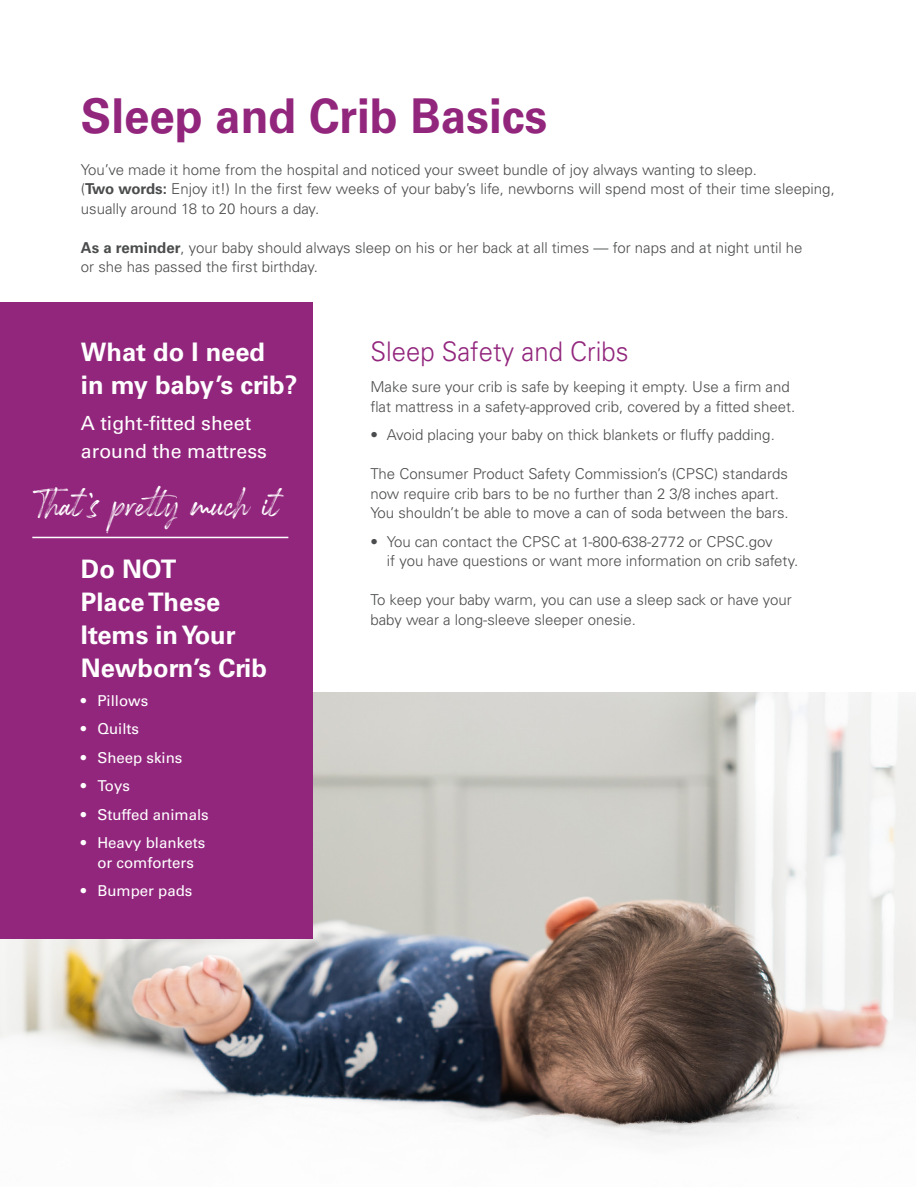
<style>
.page{position:relative;width:916px;height:1187px;background:#fff}
.page>*{position:absolute;margin:0;border:0;box-sizing:border-box;transform-origin:0 0}
.t1{font:700 48px "Univers LT Std";color:#92267d;scale:.95 1}
.t2{font:38.7px "Rockness";color:#fff}
.t3{font:300 27px "Univers LT Std";color:#92267d;scale:.95 1}
.t4{font:700 25.5px/33px "Univers LT Std";color:#fff}
.t5{font:19.5px/28.5px "Univers LT Std";color:#fff}
.t6{font:300 15px/19.5px "Univers LT Std";color:#4b4c4d}
.t7{font:15px/19.5px "Univers LT Std";color:#fff;text-align:center}
.s1{font-weight:700}
</style>
<div class="page">
<img style="left:0;top:692px;width:916px;height:446px">
<div style="left:0;top:302px;width:313px;height:636px;background:#92267d"></div>
<hr style="left:32px;top:537px;width:256px;height:1px;background:#fff">
<p class="t1" style="left:81px;top:87px;width:492px">Sleep and Crib Basics</p>
<p class="t6" style="left:81px;top:160px;width:755px">You’ve made it home from the hospital and noticed your sweet bundle of joy always wanting to sleep.<br>(<span class="s1">Two words:</span> Enjoy it!) In the first few weeks of your baby’s life, newborns will spend most of their time sleeping, usually around 18 to 20 hours a day.</p>
<p class="t6" style="left:81px;top:238px;width:723px"><span class="s1">As a reminder</span>, your baby should always sleep on his or her back at all times — for naps and at night until he or she has passed the first birthday.</p>
<p class="t4" style="left:81px;top:335px;width:218px">What do I need<br>in my baby’s crib?</p>
<p class="t5" style="left:81px;top:409px;width:187px">A tight-fitted sheet around the mattress</p>
<p class="t2" style="left:32px;top:479px;width:261px">That ’s pretty much it!</p>
<p class="t4" style="left:81px;top:553px;width:97px">Do NOT</p>
<p class="t4" style="left:81px;top:586px;width:141px">Place These</p>
<p class="t4" style="left:81px;top:619px;width:187px">Items in Your<br>Newborn’s Crib</p>
<p class="t7" style="left:81px;top:691px;width:69px">• Pillows</p>
<p class="t7" style="left:81px;top:719px;width:60px">• Quilts</p>
<p class="t7" style="left:81px;top:748px;width:103px">• Sheep skins</p>
<p class="t7" style="left:81px;top:776px;width:50px">• Toys</p>
<p class="t7" style="left:81px;top:805px;width:129px">• Stuffed animals</p>
<p class="t7" style="left:81px;top:833px;width:126px">• Heavy blankets or comforters</p>
<p class="t7" style="left:81px;top:881px;width:113px">• Bumper pads</p>
<p class="t3" style="left:370px;top:335px;width:273px">Sleep Safety and Cribs</p>
<p class="t6" style="left:370px;top:377px;width:426px">Make sure your crib is safe by keeping it empty. Use a firm and flat mattress in a safety-approved crib, covered by a fitted sheet.</p>
<p class="t6" style="left:370px;top:425px;width:406px">• Avoid placing your baby on thick blankets or fluffy padding.</p>
<p class="t6" style="left:370px;top:464px;width:420px">The Consumer Product Safety Commission’s (CPSC) standards now require crib bars to be no further than 2 3/8 inches apart.<br>You shouldn’t be able to move a can of soda between the bars.</p>
<p class="t6" style="left:387px;top:532px;width:413px;text-indent:-16px">• You can contact the CPSC at 1-800-638-2772 or CPSC.gov<br>if you have questions or want more information on crib safety.</p>
<p class="t6" style="left:370px;top:590px;width:423px">To keep your baby warm, you can use a sleep sack or have your baby wear a long-sleeve sleeper onesie.</p>
</div>
